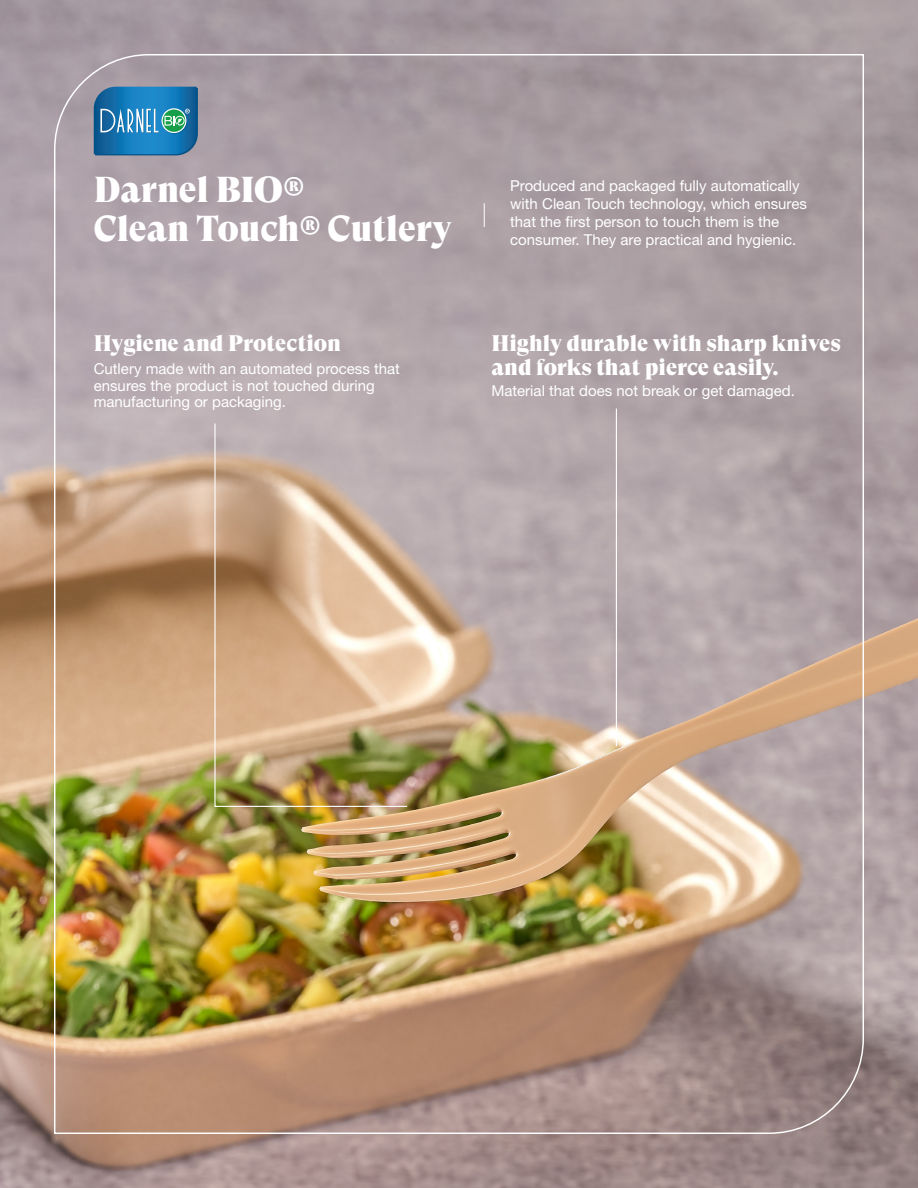
<style>
.page{position:relative;width:918px;height:1188px;background:#fff}
.page>*{position:absolute;margin:0;border:0;box-sizing:border-box;transform-origin:0 0}
.t1{font:36px/39px "GT Super Display Super";color:#fff}
.t2{font:22.5px "GT Super Display Super";color:#fff}
.t3{font:15px/18px "Helvetica Neue LT Std";color:#fff}
</style>
<div class="page">
<img style="left:0;top:0;width:918px;height:1188px">
<img style="left:53px;top:53px;width:812px;height:1082px">
<svg style="left:484px;top:203px;width:1px;height:24px"></svg>
<img style="left:214px;top:422px;width:194px;height:386px">
<hr style="left:616px;top:409px;width:1px;height:337px;background:#fff">
<svg style="left:94px;top:87px;width:104px;height:68px;background:#2c82b3"></svg>
<p class="t1" style="left:94px;top:171px;width:360px">Darnel BIO®<br>Clean Touch® Cutlery</p>
<p class="t3" style="left:510px;top:176px;width:298px">Produced and packaged fully automatically with Clean Touch technology, which ensures that the first person to touch them is the consumer. They are practical and hygienic.</p>
<p class="t2" style="left:94px;top:331px;width:249px">Hygiene and Protection</p>
<p class="t2" style="left:491px;top:331px;width:351px">Highly durable with sharp knives</p>
<p class="t3" style="left:94px;top:360px;width:308px">Cutlery made with an automated process that</p>
<p class="t2" style="left:491px;top:355px;width:289px">and forks that pierce easily.</p>
<p class="t3" style="left:94px;top:377px;width:282px;line-height:16.5px">ensures the product is not touched during manufacturing or packaging.</p>
<p class="t3" style="left:491px;top:381px;width:305px">Material that does not break or get damaged.</p>
</div>
